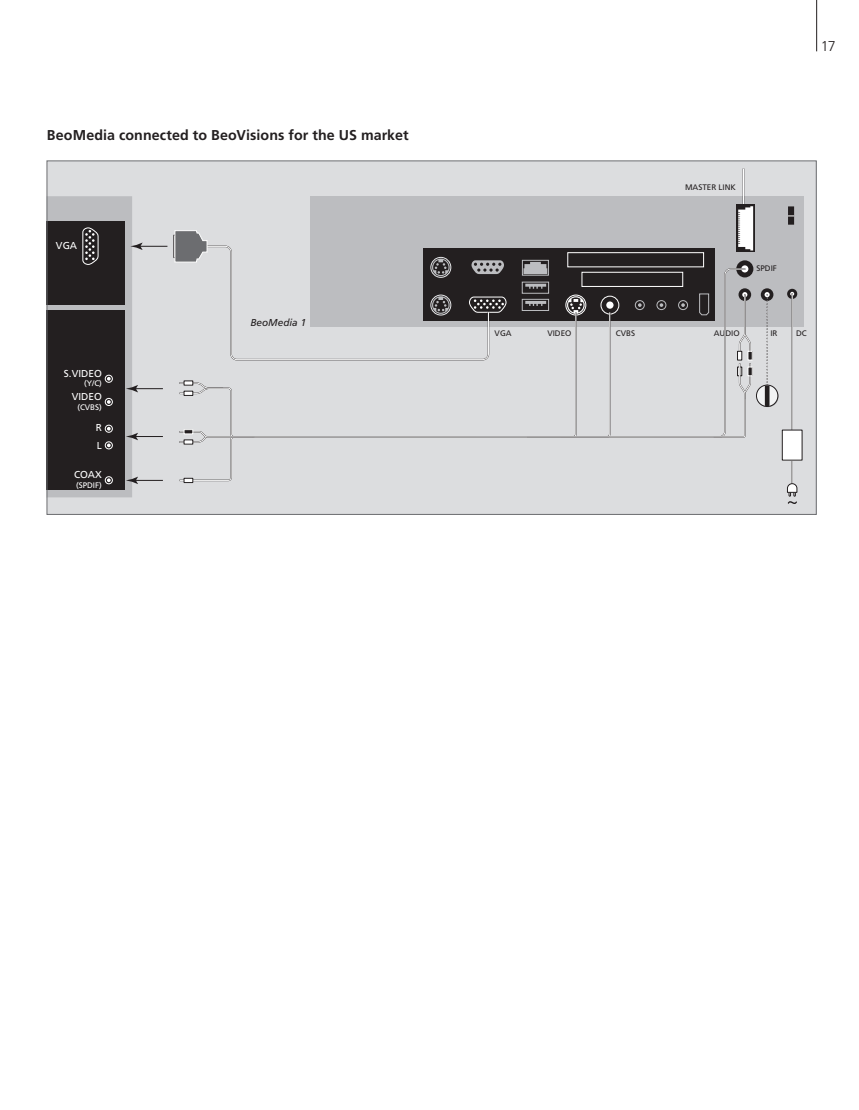
<style>
.page{position:relative;width:859px;height:1110px;background:#fff}
.page>*{position:absolute;margin:0;border:0;box-sizing:border-box;transform-origin:0 0}
.t1{font:700 14.25px "Frutiger";letter-spacing:.005em;color:#231f20}
.t2{font:300 14.25px "Frutiger";color:#231f20}
.t3{font:10.05px/17.9px "Frutiger";color:#fff}
.t4{font:italic 10.05px "Frutiger";color:#231f20}
.t5{font:8.1px "Frutiger";color:#231f20}
.t6{font:8.1px "Frutiger";color:#fff}
</style>
<div class="page">
<div style="left:47px;top:161px;width:769px;height:353px;background:#dcdddf"></div>
<div style="left:310px;top:196px;width:493px;height:131px;background:#bcbdc0"></div>
<div style="left:423px;top:248px;width:292px;height:73px;background:#231f20"></div>
<div style="left:522px;top:299px;width:27px;height:12px;border:1px solid #bcbdc0"></div>
<div style="left:522px;top:282px;width:27px;height:11px;border:1px solid #bcbdc0"></div>
<div style="left:522px;top:260px;width:27px;height:15px;border:1px solid #bcbdc0"></div>
<svg style="left:787px;top:289px;width:10px;height:10px"></svg>
<svg style="left:790px;top:292px;width:4px;height:4px"></svg>
<svg style="left:788px;top:206px;width:6px;height:19px"></svg>
<div style="left:761px;top:288px;width:12px;height:13px;background:#231f20;border-radius:50%"></div>
<hr style="left:743px;top:168px;width:1px;height:40px;background:#fff">
<div style="left:736px;top:205px;width:19px;height:47px;background:#454242"></div>
<div style="left:757px;top:386px;width:21px;height:21px;background:#312d2e;border-radius:50%"></div>
<div style="left:756px;top:385px;width:22px;height:21px;background:#f2f3f4;border-radius:50%"></div>
<div style="left:756px;top:385px;width:22px;height:22px;border:1px solid #231f20;border-radius:50%"></div>
<svg style="left:764px;top:292px;width:6px;height:114px"></svg>
<hr style="left:791px;top:294px;width:2px;height:190px;background:#231f20">
<hr style="left:792px;top:294px;width:1px;height:190px;background:#fff">
<div style="left:782px;top:430px;width:20px;height:30px;background:#fff"></div>
<div style="left:782px;top:430px;width:20px;height:30px;border:1px solid #231f20"></div>
<svg style="left:787px;top:483px;width:10px;height:21px"></svg>
<svg style="left:49px;top:196px;width:118px;height:302px"></svg>
<svg style="left:175px;top:230px;width:331px;height:131px"></svg>
<div style="left:184px;top:478px;width:9px;height:5px;border:1px solid #231f20"></div>
<svg style="left:523px;top:206px;width:230px;height:186px"></svg>
<svg style="left:523px;top:362px;width:223px;height:1px"></svg>
<svg style="left:183px;top:363px;width:563px;height:75px"></svg>
<svg style="left:179px;top:381px;width:76px;height:101px"></svg>
<div style="left:184px;top:429px;width:9px;height:5px;border:1px solid #fff"></div>
<hr style="left:816px;top:0;width:1px;height:51px;background:#231f20">
<p class="t1" style="left:47px;top:126px;width:363px">BeoMedia connected to BeoVisions for the US market</p>
<p class="t3" style="left:56px;top:236px;width:23px">VGA</p>
<p class="t3" style="left:64px;top:364px;width:39px">S.VIDEO</p>
<p class="t6" style="left:84px;top:379px;width:19px">(Y/C)</p>
<p class="t3" style="left:72px;top:388px;width:32px">VIDEO</p>
<p class="t6" style="left:77px;top:402px;width:26px">(CVBS)</p>
<p class="t3" style="left:96px;top:419px;width:8px">R<br>L</p>
<p class="t3" style="left:74px;top:466px;width:29px">COAX</p>
<p class="t6" style="left:76px;top:480px;width:27px">(SPDIF)</p>
<p class="t4" style="left:250px;top:317px;width:57px">BeoMedia 1</p>
<p class="t2" style="left:821px;top:38px;width:16px">17</p>
<p class="t5" style="left:495px;top:328px;width:18px">VGA</p>
<p class="t5" style="left:547px;top:328px;width:26px">VIDEO</p>
<p class="t5" style="left:616px;top:328px;width:21px">CVBS</p>
<p class="t5" style="left:685px;top:182px;width:52px">MASTER LINK</p>
<p class="t5" style="left:756px;top:264px;width:22px">SPDIF</p>
<p class="t5" style="left:714px;top:328px;width:27px">AUDIO</p>
<p class="t5" style="left:770px;top:328px;width:9px">IR</p>
<p class="t5" style="left:796px;top:328px;width:12px">DC</p>
</div>
